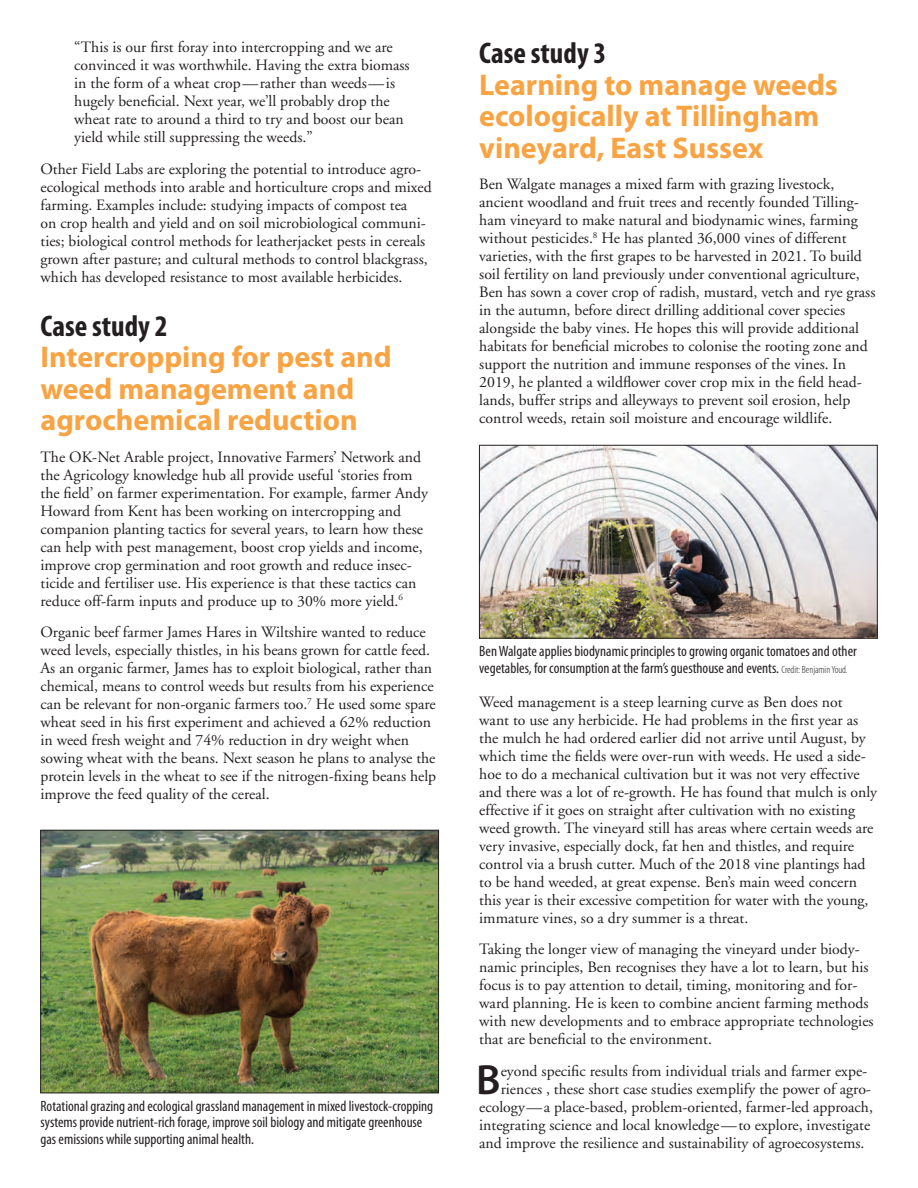
<style>
.page{position:relative;width:918px;height:1188px;background:#fff}
.page>*{position:absolute;margin:0;border:0;box-sizing:border-box;transform-origin:0 0}
.t1{font:600 42.45px "Myriad Pro";color:#231f20}
.t2{font:700 30px/31.5px "Myriad Pro";color:#f9a342}
.t3{font:700 condensed 30px "Myriad Pro";color:#231f20}
.t4{font:15.75px/18px "Adobe Garamond";color:#231f20}
.t5{font:condensed 15px/16.5px "Myriad Pro";color:#231f20}
.s1{font-weight:300;font-size:10.5px}
</style>
<div class="page">
<img style="left:481px;top:447px;width:395px;height:189px">
<div style="left:479px;top:445px;width:399px;height:193px;border:1px solid #231f20"></div>
<img style="left:42px;top:832px;width:395px;height:259px">
<div style="left:40px;top:830px;width:399px;height:263px;border:1px solid #231f20"></div>
<p class="t4" style="left:74px;top:38px;width:337px">“This is our first foray into intercropping and we are convinced it was worthwhile. Having the extra biomass in the form of a wheat crop—rather than weeds—is hugely beneficial. Next year, we’ll probably drop the wheat rate to around a third to try and boost our bean yield while still suppressing the weeds.”</p>
<p class="t4" style="left:41px;top:160px;width:393px">Other Field Labs are exploring the potential to introduce agro&shy;ecological methods into arable and horticulture crops and mixed farming. Examples include: studying impacts of compost tea<br>on crop health and yield and on soil microbiological communi&shy;ties; biological control methods for leatherjacket pests in cereals grown after pasture; and cultural methods to control blackgrass, which has developed resistance to most available herbicides.</p>
<h2 class="t3" style="left:40px;top:307px;width:129px">Case study 2</h2>
<h2 class="t2" style="left:40px;top:340px;width:353px">Intercropping for pest and weed management and agrochemical reduction</h2>
<p class="t4" style="left:40px;top:448px;width:389px">The OK-Net Arable project, Innovative Farmers’ Network and the Agricology knowledge hub all provide useful ‘stories from the field’ on farmer experimentation. For example, farmer Andy Howard from Kent has been working on intercropping and companion planting tactics for several years, to learn how these can help with pest management, boost crop yields and income, improve crop germination and root growth and reduce insec&shy;ticide and fertiliser use. His experience is that these tactics can reduce off-farm inputs and produce up to 30% more yield.<sup>6</sup></p>
<p class="t4" style="left:40px;top:623px;width:397px">Organic beef farmer James Hares in Wiltshire wanted to reduce weed levels, especially thistles, in his beans grown for cattle feed.<br>As an organic farmer, James has to exploit biological, rather than chemical, means to control weeds but results from his experience can be relevant for non-organic farmers too.<sup>7</sup> He used some spare wheat seed in his first experiment and achieved a 62% reduction in weed fresh weight and 74% reduction in dry weight when sowing wheat with the beans. Next season he plans to analyse the protein levels in the wheat to see if the nitrogen-fixing beans help improve the feed quality of the cereal.</p>
<p class="t5" style="left:40px;top:1097px;width:394px">Rotational grazing and ecological grassland management in mixed livestock-cropping systems provide nutrient-rich forage, improve soil biology and mitigate greenhouse gas emissions while supporting animal health.</p>
<h2 class="t3" style="left:479px;top:34px;width:129px">Case study 3</h2>
<h2 class="t2" style="left:479px;top:68px;width:360px">Learning to manage weeds ecologically at Tillingham vineyard, East Sussex</h2>
<p class="t4" style="left:479px;top:175px;width:398px">Ben Walgate manages a mixed farm with grazing livestock, ancient woodland and fruit trees and recently founded Tilling&shy;ham vineyard to make natural and biodynamic wines, farming without pesticides.<sup>8</sup> He has planted 36,000 vines of different varieties, with the first grapes to be harvested in 2021. To build soil fertility on land previously under conventional agriculture, Ben has sown a cover crop of radish, mustard, vetch and rye grass in the autumn, before direct drilling additional cover species alongside the baby vines. He hopes this will provide additional habitats for beneficial microbes to colonise the rooting zone and support the nutrition and immune responses of the vines. In 2019, he planted a wildflower cover crop mix in the field head&shy;lands, buffer strips and alleyways to prevent soil erosion, help control weeds, retain soil moisture and encourage wildlife.</p>
<p class="t5" style="left:479px;top:643px;width:379px">Ben Walgate applies biodynamic principles to growing organic tomatoes and other vegetables, for consumption at the farm’s guesthouse and events. <span class="s1">Credit: Benjamin Youd.</span></p>
<p class="t4" style="left:479px;top:693px;width:399px">Weed management is a steep learning curve as Ben does not<br>want to use any herbicide. He had problems in the first year as the mulch he had ordered earlier did not arrive until August, by which time the fields were over-run with weeds. He used a side&shy;hoe to do a mechanical cultivation but it was not very effective and there was a lot of re-growth. He has found that mulch is only effective if it goes on straight after cultivation with no existing weed growth. The vineyard still has areas where certain weeds are very invasive, especially dock, fat hen and thistles, and require control via a brush cutter. Much of the 2018 vine plantings had to be hand weeded, at great expense. Ben’s main weed concern this year is their excessive competition for water with the young, immature vines, so a dry summer is a threat.</p>
<p class="t4" style="left:479px;top:940px;width:396px">Taking the longer view of managing the vineyard under biody&shy;namic principles, Ben recognises they have a lot to learn, but his focus is to pay attention to detail, timing, monitoring and for&shy;ward planning. He is keen to combine ancient farming methods with new developments and to embrace appropriate technologies that are beneficial to the environment.</p>
<h1 class="t1" style="left:476px;top:1052px;width:26px">B</h1>
<p class="t4" style="left:501px;top:1062px;width:368px">eyond specific results from individual trials and farmer expe-</p>
<p class="t4" style="left:501px;top:1080px;width:372px">riences , these short case studies exemplify the power of agro-</p>
<p class="t4" style="left:479px;top:1098px;width:395px">ecology—a place-based, problem-oriented, farmer-led approach,</p>
<p class="t4" style="left:479px;top:1116px;width:393px">integrating science and local knowledge—to explore, investigate</p>
<p class="t4" style="left:479px;top:1134px;width:387px">and improve the resilience and sustainability of agroecosystems.</p>
</div>
